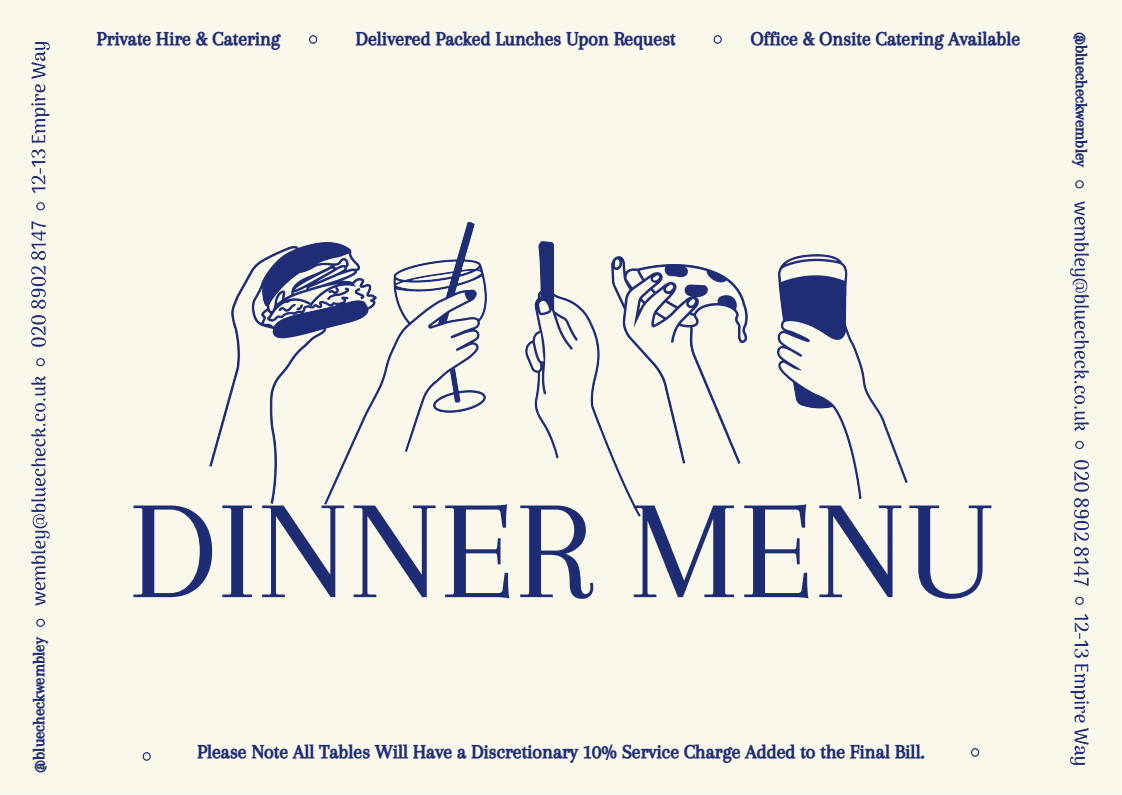
<style>
.page{position:relative;width:1122px;height:795px;background:#f9f8eb}
.page>*{position:absolute;margin:0;border:0;box-sizing:border-box;transform-origin:0 0}
.t1{font:145.38px "Arapey";color:#1e2c74}
.t2{font:19.92px "CA Generated";color:#1e2c74}
.t3{font:16.5px "CA Generated";color:#1e2c74}
</style>
<div class="page">
<img style="left:525px;top:242px;width:115px;height:275px">
<img style="left:612px;top:257px;width:136px;height:207px">
<img style="left:209px;top:242px;width:116px;height:262px">
<img style="left:325px;top:222px;width:161px;height:282px">
<img style="left:777px;top:255px;width:130px;height:243px">
<img style="left:36px;top:203px;width:9px;height:423px">
<img style="left:32px;top:221px;width:14px;height:126px">
<img style="left:32px;top:43px;width:18px;height:149px">
<img style="left:31px;top:376px;width:19px;height:229px">
<img style="left:1075px;top:181px;width:9px;height:423px">
<img style="left:1074px;top:460px;width:14px;height:125px">
<img style="left:1070px;top:614px;width:18px;height:150px">
<img style="left:1070px;top:201px;width:18px;height:229px">
<div style="left:310px;top:35px;width:411px;height:9px;background:#f9f8eb"></div>
<img style="left:0;top:752px;width:150px;height:9px">
<img style="left:971px;top:748px;width:151px;height:8px">
<p class="t2" style="left:97px;top:27px;width:185px">Private Hire &amp; Catering</p>
<p class="t2" style="left:356px;top:27px;width:321px">Delivered Packed Lunches Upon Request</p>
<p class="t2" style="left:751px;top:27px;width:271px">Office &amp; Onsite Catering Available</p>
<p class="t3" style="left:1091px;top:32px;width:137px;rotate:90deg">@bluecheckwembley</p>
<p class="t3" style="left:29px;top:773px;width:137px;rotate:-90deg">@bluecheckwembley</p>
<h1 class="t1" style="left:128px;top:471px;width:866px">DINNER MENU</h1>
<p class="t2" style="left:197px;top:740px;width:728px">Please Note All Tables Will Have a Discretionary 10% Service Charge Added to the Final Bill.</p>
</div>
